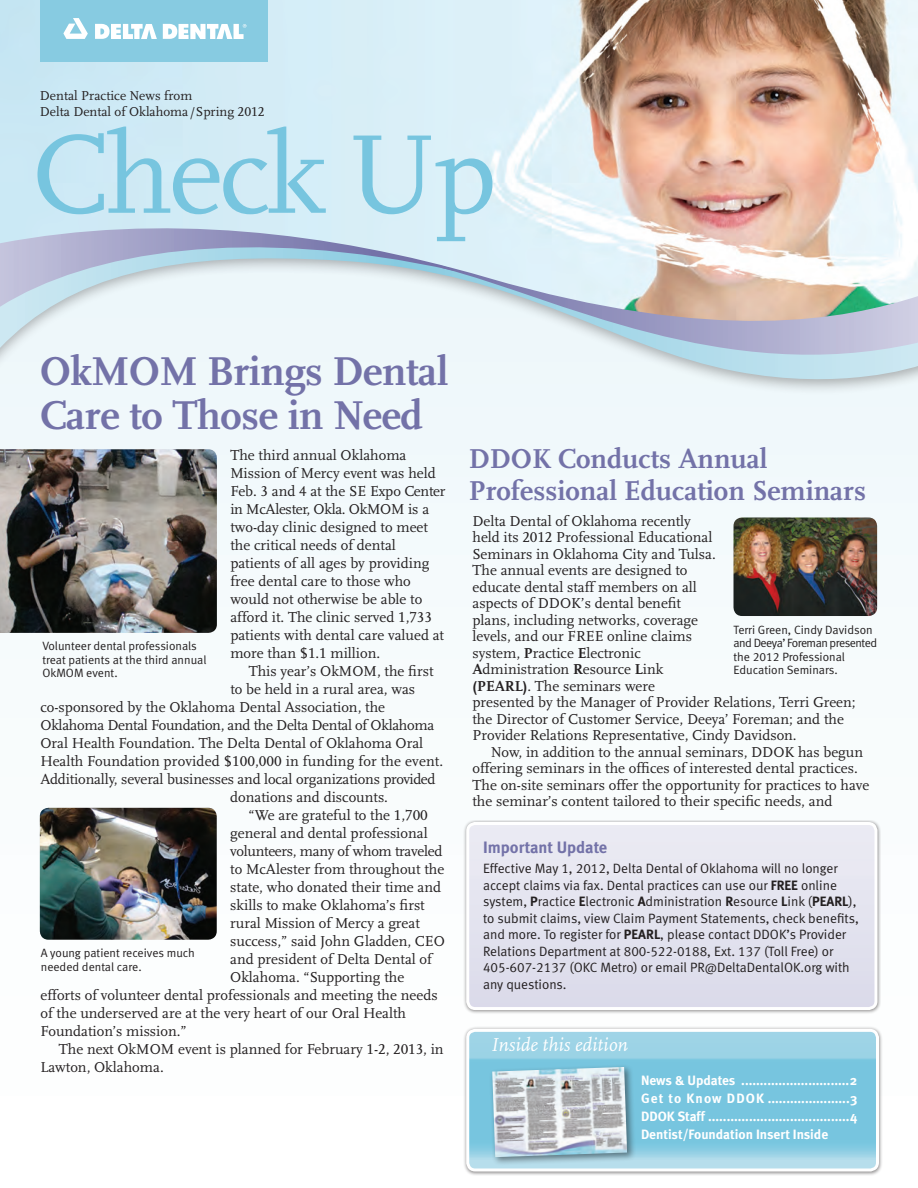
<style>
.page{position:relative;width:918px;height:1188px;background:#fff}
.page>*{position:absolute;margin:0;border:0;box-sizing:border-box;transform-origin:0 0}
.t1{font:117px "Scala";letter-spacing:-.03em;color:#77c5df}
.t2{font:700 42px/43.5px "Scala LF";letter-spacing:-.01em;color:#7372a8}
.captions{font:700 28.5px/31.5px "Scala LF";color:#7372a8}
.t3{font:italic 19.5px "Scala";color:#fff}
.t4{font:16.5px "Meta Bold LF";color:#7372a8}
.text{font:15px/16.5px "Scala LF";color:#231f20}
.text-2{font:15px "Scala LF";letter-spacing:-.02em;color:#231f20}
.Side_bar{font:13.5px/16.5px "Meta Normal LF";color:#231f20}
.t5{font:700 13.5px "Meta";color:#fff}
.t6{font:13.5px "Scala";color:#231f20}
.t7{font:700 13.5px "Meta";letter-spacing:.08em;color:#fff}
.captions-2{font:12px/13.5px "Meta Normal LF";color:#231f20}
.s1{font-family:"Scala LF"}
.s2{font-weight:700}
.s3{font-family:"Meta Bold LF"}
</style>
<div class="page">
<div style="left:0;top:243px;width:918px;height:945px;background:#f8fcfc"></div>
<div style="left:0;top:230px;width:918px;height:165px;background:#eff8fb"></div>
<svg style="left:0;top:322px;width:863px;height:68px"></svg>
<svg style="left:438px;top:322px;width:480px;height:65px"></svg>
<img style="left:0;top:0;width:918px;height:322px">
<div style="left:40px;top:0;width:228px;height:61px;background:#87cbe1"></div>
<svg style="left:95px;top:24px;width:62px;height:15px"></svg>
<svg style="left:163px;top:24px;width:83px;height:15px"></svg>
<svg style="left:63px;top:18px;width:25px;height:21px"></svg>
<img style="left:0;top:449px;width:217px;height:184px">
<img style="left:40px;top:808px;width:177px;height:132px">
<div style="left:463px;top:1027px;width:419px;height:149px;background:#231f20;opacity:.5"></div>
<svg style="left:468px;top:1030px;width:410px;height:140px;background:#87cbe2"></svg>
<div style="left:466px;top:1029px;width:413px;height:143px;border:3px solid #fff;border-radius:8px"></div>
<div style="left:489px;top:1064px;width:147px;height:102px;background:#231f20;opacity:.5"></div>
<img style="left:492px;top:1067px;width:135px;height:90px">
<img style="left:734px;top:518px;width:143px;height:98px">
<div style="left:463px;top:820px;width:418px;height:195px;background:#231f20;opacity:.5"></div>
<svg style="left:468px;top:826px;width:408px;height:183px;background:#e3e3ee"></svg>
<div style="left:466px;top:822px;width:412px;height:188px;border:3px solid #fff;border-radius:8px"></div>
<p class="t6" style="left:40px;top:88px;width:154px">Dental Practice News from</p>
<p class="t6" style="left:40px;top:104px;width:226px">Delta Dental of Oklahoma/Spring <span class="s1">2012</span></p>
<p class="t1" style="left:32px;top:111px;width:466px">Check Up</p>
<p class="t2" style="left:40px;top:350px;width:410px">OkMOM Brings Dental<br>Care to Those in Need</p>
<p class="text" style="left:230px;top:446px;width:217px;line-height:18px">The third annual Oklahoma<br>Mission of Mercy event was held<br>Feb. 3 and 4 at the SE Expo Center in McAlester, Okla. OkMOM is a two-day clinic designed to meet the critical needs of dental patients of all ages by providing free dental care to those who would not otherwise be able to afford it. The clinic served 1,733 patients with dental care valued at more than $1.1 million.</p>
<p class="text" style="left:249px;top:663px;width:186px">This year’s OkMOM, the first</p>
<p class="text" style="left:230px;top:681px;width:186px">to be held in a rural area, was</p>
<p class="text" style="left:40px;top:699px;width:346px">co-sponsored by the Oklahoma Dental Association, the</p>
<p class="text-2" style="left:40px;top:717px;width:395px">Oklahoma Dental Foundation, and the Delta Dental of Oklahoma</p>
<p class="text" style="left:40px;top:735px;width:384px">Oral Health Foundation. The Delta Dental of Oklahoma Oral</p>
<p class="text" style="left:40px;top:753px;width:404px">Health Foundation provided $100,000 in funding for the event.</p>
<p class="text" style="left:40px;top:771px;width:396px">Additionally, several businesses and local organizations provided</p>
<p class="text" style="left:230px;top:789px;width:159px">donations and discounts.</p>
<p class="text" style="left:249px;top:807px;width:181px">“We are grateful to the 1,700</p>
<p class="text" style="left:230px;top:825px;width:199px">general and dental professional</p>
<p class="text-2" style="left:230px;top:843px;width:214px">volunteers, many of whom traveled</p>
<p class="text" style="left:230px;top:861px;width:216px">to McAlester from throughout the</p>
<p class="text" style="left:230px;top:879px;width:212px">state, who donated their time and</p>
<p class="text" style="left:230px;top:897px;width:196px">skills to make Oklahoma’s first</p>
<p class="text" style="left:230px;top:915px;width:191px">rural Mission of Mercy a great</p>
<p class="text" style="left:230px;top:933px;width:216px">success,” said John Gladden, CEO</p>
<p class="text" style="left:230px;top:951px;width:203px">and president of Delta Dental of</p>
<p class="text" style="left:230px;top:969px;width:176px">Oklahoma. “Supporting the</p>
<p class="text" style="left:40px;top:987px;width:399px">efforts of volunteer dental professionals and meeting the needs</p>
<p class="text" style="left:40px;top:1005px;width:367px">of the underserved are at the very heart of our Oral Health</p>
<p class="text" style="left:40px;top:1023px;width:148px">Foundation’s mission.”</p>
<p class="text" style="left:40px;top:1040px;width:405px;line-height:18px;text-indent:18px">The next OkMOM event is planned for February 1-2, 2013, in<br>Lawton, Oklahoma.</p>
<p class="captions-2" style="left:42px;top:639px;width:166px">Volunteer dental professionals treat patients at the third annual<br>OkMOM event.</p>
<p class="captions-2" style="left:41px;top:946px;width:156px">A young patient receives much needed dental care.</p>
<p class="captions" style="left:469px;top:444px;width:399px">DDOK Conducts Annual<br>Professional Education Seminars</p>
<p class="text" style="left:472px;top:513px;width:385px">Delta Dental of Oklahoma recently<br>held its 2012 Professional Educational<br>Seminars in Oklahoma City and Tulsa.<br>The annual events are designed to<br>educate dental staff members on all<br>aspects of DDOK’s dental benefit<br>plans, including networks, coverage<br>levels, and our FREE online claims<br>system, <span class="s2">P</span>ractice <span class="s2">E</span>lectronic<br><span class="s2">A</span>dministration <span class="s2">R</span>esource <span class="s2">L</span>ink<br><span class="s2">(PEARL)</span>. The seminars were<br>presented by the Manager of Provider Relations, Terri Green; the Director of Customer Service, Deeya’ Foreman; and the Provider Relations Representative, Cindy Davidson.</p>
<p class="text" style="left:472px;top:744px;width:399px;text-indent:18px">Now, in addition to the annual seminars, DDOK has begun offering seminars in the offices of interested dental practices.<br>The on-site seminars offer the opportunity for practices to have the seminar’s content tailored to their specific needs, and</p>
<p class="captions-2" style="left:734px;top:623px;width:145px">Terri Green, Cindy Davidson and Deeya’ Foreman presented the 2012 Professional<br>Education Seminars.</p>
<p class="t4" style="left:483px;top:837px;width:126px">Important Update</p>
<p class="Side_bar" style="left:483px;top:860px;width:377px">Effective May 1, 2012, Delta Dental of Oklahoma will no longer accept claims via fax. Dental practices can use our <span class="s3">FREE</span> online system, <span class="s3">P</span>ractice <span class="s3">E</span>lectronic <span class="s3">A</span>dministration <span class="s3">R</span>esource <span class="s3">L</span>ink (<span class="s3">PEARL</span>), to submit claims, view Claim Payment Statements, check benefits, and more. To register for <span class="s3">PEARL</span>, please contact DDOK’s Provider Relations Department at 800-522-0188, Ext. 137 (Toll Free) or 405-607-2137 (OKC Metro) or email PR@DeltaDentalOK.org with any questions.</p>
<p class="t3" style="left:491px;top:1035px;width:139px">Inside this edition</p>
<p class="t5" style="left:641px;top:1072px;width:218px">News &amp; Updates .............................2</p>
<p class="t7" style="left:641px;top:1090px;width:218px">Get to Know DDOK ......................3</p>
<p class="t5" style="left:641px;top:1108px;width:218px">DDOK Staff ......................................4</p>
<p class="t5" style="left:641px;top:1126px;width:189px">Dentist/Foundation Insert Inside</p>
</div>
